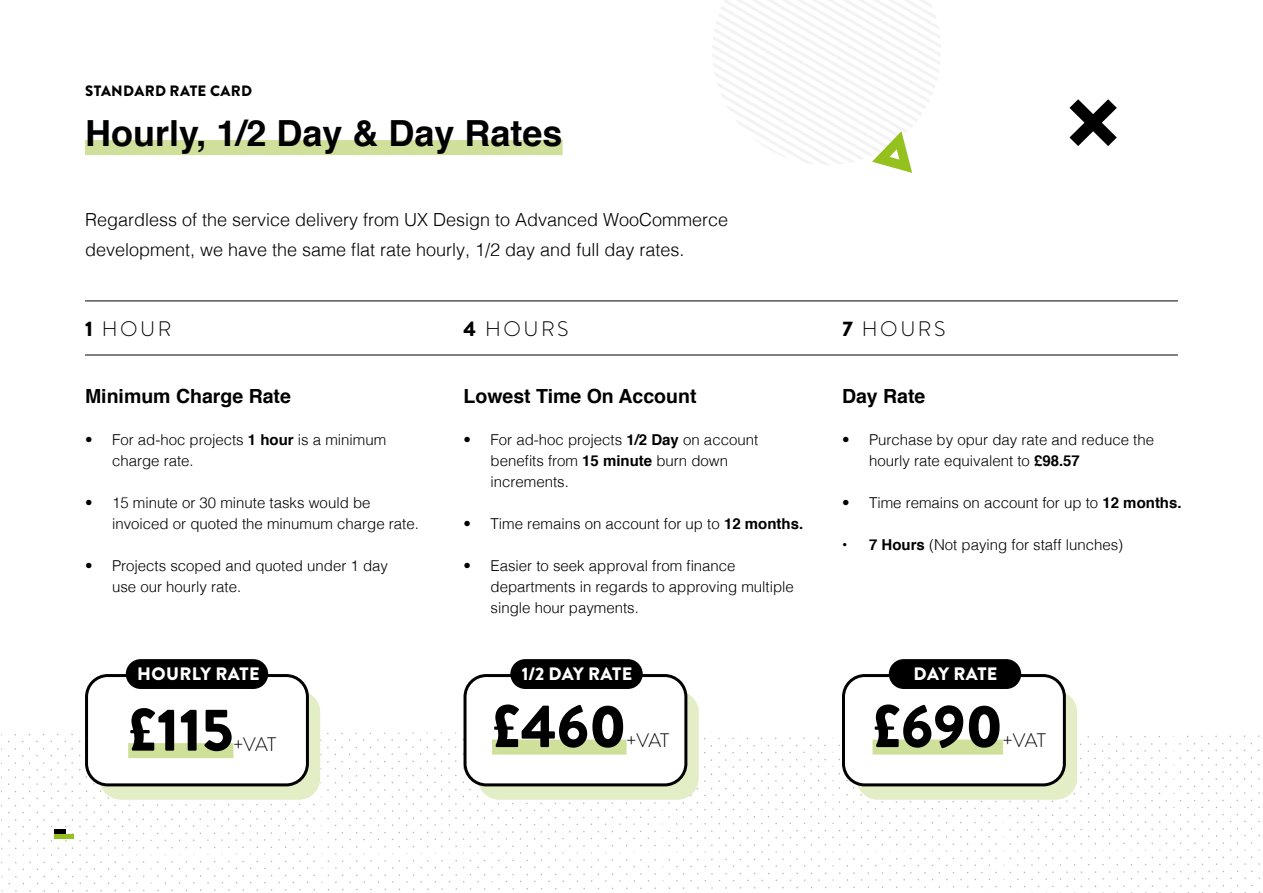
<style>
.page{position:relative;width:1263px;height:893px;background:#fff}
.page>*{position:absolute;margin:0;border:0;box-sizing:border-box;transform-origin:0 0}
.t1{font:900 60px "Brandon Grotesque";color:#000}
.t2{font:700 36px "Helvetica";color:#000}
.t3{font:300 21px "Brandon Grotesque";letter-spacing:.12em;color:#000}
.t4{font:700 19.5px "Helvetica";color:#000}
.t5{font:300 19.5px "Brandon Grotesque";letter-spacing:-.04em;color:#000}
.t6{font:300 18px/30px "Helvetica";color:#000}
.t7{font:900 18px "Brandon Grotesque";letter-spacing:.02em;color:#fff}
.t8{font:300 15px/21px "Helvetica";color:#000}
.t9{font:900 15px "Brandon Grotesque";letter-spacing:.02em;color:#000}
.s1{font-weight:900}
.s2{font-weight:700}
</style>
<div class="page">
<svg style="left:1px;top:732px;width:1259px;height:161px"></svg>
<div style="left:85px;top:140px;width:478px;height:15px;background:#cfe09b"></div>
<div style="left:478px;top:691px;width:221px;height:109px;background:#e3edc6;border-radius:21px"></div>
<div style="left:465px;top:675px;width:221px;height:110px;background:#fff;border-radius:21px"></div>
<div style="left:463px;top:674px;width:224px;height:112px;border:3px solid #000;border-radius:21px"></div>
<div style="left:492px;top:740px;width:134px;height:15px;background:#cfe09b"></div>
<div style="left:510px;top:659px;width:133px;height:30px;background:#000;border-radius:15px"></div>
<div style="left:99px;top:691px;width:221px;height:109px;background:#e3edc6;border-radius:21px"></div>
<div style="left:87px;top:675px;width:220px;height:110px;background:#fff;border-radius:21px"></div>
<div style="left:85px;top:674px;width:224px;height:112px;border:3px solid #000;border-radius:21px"></div>
<div style="left:128px;top:743px;width:105px;height:15px;background:#cfe09b"></div>
<div style="left:126px;top:659px;width:142px;height:30px;background:#000;border-radius:15px"></div>
<div style="left:856px;top:691px;width:221px;height:109px;background:#e3edc6;border-radius:21px"></div>
<div style="left:843px;top:675px;width:221px;height:110px;background:#fff;border-radius:21px"></div>
<div style="left:842px;top:674px;width:224px;height:112px;border:3px solid #000;border-radius:21px"></div>
<div style="left:872px;top:740px;width:131px;height:15px;background:#cfe09b"></div>
<div style="left:889px;top:659px;width:132px;height:30px;background:#000;border-radius:15px"></div>
<div style="left:54px;top:829px;width:12px;height:5px;background:#000"></div>
<div style="left:54px;top:834px;width:19px;height:5px;background:#95c11f"></div>
<svg style="left:713px;top:0;width:228px;height:173px"></svg>
<hr style="left:85px;top:355px;width:1093px;height:1px;background:#000">
<hr style="left:85px;top:301px;width:1093px;height:1px;background:#000">
<svg style="left:1069px;top:99px;width:48px;height:47px"></svg>
<p class="t9" style="left:85px;top:85px;width:168px">STANDARD RATE CARD</p>
<h2 class="t2" style="left:85px;top:119px;width:479px">Hourly, 1/2 Day &amp; Day Rates</h2>
<p class="t6" style="left:85px;top:206px;width:645px">Regardless of the service delivery from UX Design to Advanced WooCommerce development, we have the same flat rate hourly, 1/2 day and full day rates.</p>
<h3 class="t3" style="left:85px;top:316px;width:88px"><span class="s1">1</span> HOUR</h3>
<h3 class="t3" style="left:463px;top:316px;width:107px"><span class="s1">4</span> HOURS</h3>
<h3 class="t3" style="left:843px;top:316px;width:104px"><span class="s1">7</span> HOURS</h3>
<h3 class="t4" style="left:85px;top:389px;width:207px">Minimum Charge Rate</h3>
<p class="t8" style="left:112px;top:431px;width:276px;text-indent:-27px">• For ad-hoc projects <span class="s2">1 hour</span> is a minimum charge rate.</p>
<p class="t8" style="left:112px;top:494px;width:308px;text-indent:-27px">• 15 minute or 30 minute tasks would be invoiced or quoted the minumum charge rate.</p>
<p class="t8" style="left:112px;top:557px;width:277px;text-indent:-27px">• Projects scoped and quoted under 1 day use our hourly rate.</p>
<h3 class="t4" style="left:463px;top:389px;width:234px">Lowest Time On Account</h3>
<p class="t8" style="left:490px;top:431px;width:269px;text-indent:-27px">• For ad-hoc projects <span class="s2">1/2 Day</span> on account benefits from <span class="s2">15 minute</span> burn down increments.</p>
<p class="t8" style="left:463px;top:515px;width:341px">• Time remains on account for up to <span class="s2">12 months.</span></p>
<p class="t8" style="left:490px;top:557px;width:305px;text-indent:-27px">• Easier to seek approval from finance departments in regards to approving multiple single hour payments.</p>
<h3 class="t4" style="left:842px;top:389px;width:85px">Day Rate</h3>
<p class="t8" style="left:869px;top:431px;width:287px;text-indent:-27px">• Purchase by opur day rate and reduce the hourly rate equivalent to <span class="s2">£98.57</span></p>
<p class="t8" style="left:842px;top:494px;width:341px">• Time remains on account for up to <span class="s2">12 months.</span></p>
<p class="t8" style="left:842px;top:536px;width:283px"><span class="s2">• 7 Hours</span> (Not paying for staff lunches)</p>
<p class="t7" style="left:137px;top:667px;width:124px">HOURLY RATE</p>
<p class="t7" style="left:522px;top:667px;width:112px">1/2 DAY RATE</p>
<p class="t7" style="left:913px;top:667px;width:85px">DAY RATE</p>
<h1 class="t1" style="left:128px;top:708px;width:107px">£115</h1>
<h3 class="t5" style="left:233px;top:732px;width:44px">+VAT</h3>
<h1 class="t1" style="left:492px;top:704px;width:136px">£460</h1>
<h3 class="t5" style="left:626px;top:729px;width:44px">+VAT</h3>
<h1 class="t1" style="left:872px;top:704px;width:132px">£690</h1>
<h3 class="t5" style="left:1003px;top:729px;width:44px">+VAT</h3>
</div>
